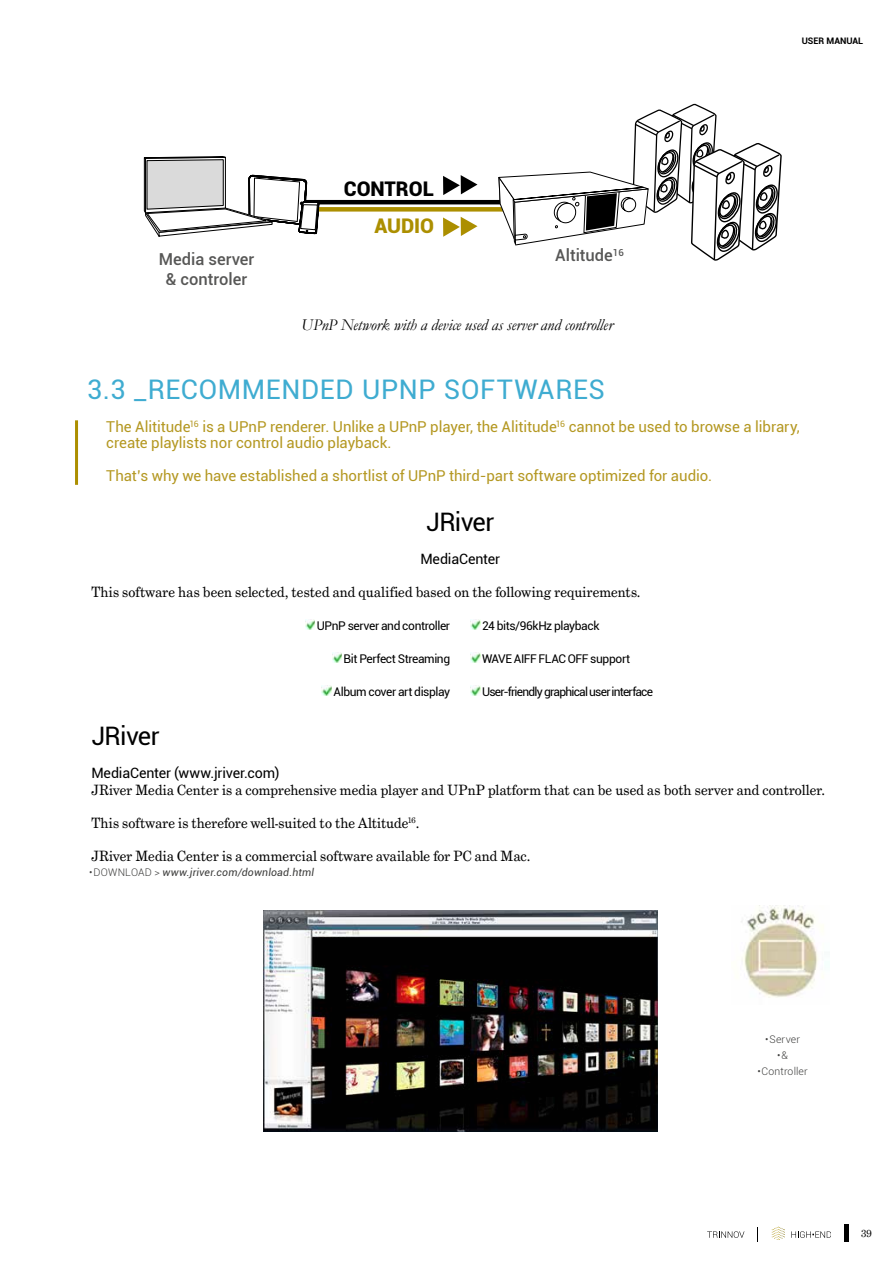
<style>
.page{position:relative;width:893px;height:1263px;background:#fff}
.page>*{position:absolute;margin:0;border:0;box-sizing:border-box;transform-origin:0 0}
.t1{font:27px "Roboto";letter-spacing:.025em;color:#3facd1}
.t2{font:25.5px "Roboto";letter-spacing:-.025em;color:#000}
.t3{font:900 20.25px "Roboto";color:#000}
.t4{font:900 20.25px "Roboto";color:#ac8f00}
.t5{font:italic 16.5px "Garamond";letter-spacing:-.01em;color:#000}
.t6{font:500 16.5px/19.8px "Roboto";color:#575756;text-align:center}
.t7{font:15px/16.5px "Roboto";letter-spacing:-.005em;color:#b49822}
.t8{font:14.25px "Grad";letter-spacing:.01em;color:#000}
.t9{font:14.25px "Roboto";letter-spacing:-.01em;color:#000}
.t10{font:12px "Roboto";letter-spacing:-.035em;color:#000}
.t11{font:12px "Roboto";letter-spacing:-.065em;color:#000}
.t12{font:italic 10.5px "Roboto";letter-spacing:.02em;color:#3c3c3b}
.t13{font:300 10.5px "Roboto";letter-spacing:.015em;color:#3c3c3b}
.t14{font:10.5px "Grad";color:#000}
.t15{font:700 9px "Roboto";color:#000}
.s1{font-weight:300;font-style:normal}
</style>
<div class="page">
<hr style="left:844px;top:1225px;width:4px;height:17px;background:#000">
<svg style="left:772px;top:1227px;width:13px;height:13px"></svg>
<svg style="left:757px;top:1227px;width:1px;height:14px"></svg>
<svg style="left:791px;top:1231px;width:40px;height:7px"></svg>
<svg style="left:708px;top:1231px;width:36px;height:7px"></svg>
<hr style="left:75px;top:420px;width:3px;height:65px;background:#ac8f00">
<hr style="left:300px;top:200px;width:207px;height:4px;background:#000">
<svg style="left:443px;top:175px;width:34px;height:20px"></svg>
<div style="left:300px;top:207px;width:207px;height:5px;background:#ac8f00"></div>
<svg style="left:443px;top:217px;width:34px;height:20px"></svg>
<svg style="left:498px;top:104px;width:284px;height:157px"></svg>
<svg style="left:143px;top:156px;width:176px;height:81px"></svg>
<svg style="left:305px;top:619px;width:10px;height:11px"></svg>
<svg style="left:471px;top:619px;width:9px;height:11px"></svg>
<svg style="left:332px;top:652px;width:10px;height:11px"></svg>
<svg style="left:471px;top:652px;width:9px;height:11px"></svg>
<svg style="left:322px;top:685px;width:9px;height:11px"></svg>
<svg style="left:471px;top:685px;width:9px;height:11px"></svg>
<img style="left:263px;top:910px;width:394px;height:221px">
<img style="left:741px;top:906px;width:77px;height:92px">
<h3 class="t3" style="left:344px;top:174px;width:92px">CONTROL</h3>
<h3 class="t4" style="left:374px;top:211px;width:61px">AUDIO</h3>
<p class="t6" style="left:159px;top:248px;width:97px">Media server &amp; controler</p>
<p class="t6" style="left:555px;top:245px;width:70px">Altitude<sup>16</sup></p>
<p class="t5" style="left:301px;top:313px;width:313px">UPnP Network with a device used as server and controller</p>
<p class="t15" style="left:802px;top:34px;width:63px">USER MANUAL</p>
<h1 class="t1" style="left:87px;top:370px;width:519px">3.3 _RECOMMENDED UPNP SOFTWARES</h1>
<p class="t7" style="left:106px;top:417px;width:695px">The Alititude<sup>16</sup> is a UPnP renderer. Unlike a UPnP player, the Alititude<sup>16</sup> cannot be used to browse a library, create playlists nor control audio playback.</p>
<p class="t7" style="left:106px;top:467px;width:607px">That’s why we have established a shortlist of UPnP third-part software optimized for audio.</p>
<h2 class="t2" style="left:426px;top:504px;width:70px">JRiver</h2>
<p class="t9" style="left:420px;top:548px;width:81px">MediaCenter</p>
<p class="t8" style="left:91px;top:583px;width:550px">This software has been selected, tested and qualified based on the following requirements.</p>
<p class="t10" style="left:317px;top:617px;width:135px">UPnP server and controller</p>
<p class="t10" style="left:482px;top:617px;width:119px">24 bits/96kHz playback</p>
<p class="t10" style="left:344px;top:650px;width:108px">Bit Perfect Streaming</p>
<p class="t10" style="left:482px;top:650px;width:150px">WAVE AIFF FLAC OFF support</p>
<p class="t10" style="left:333px;top:683px;width:118px">Album cover art display</p>
<p class="t11" style="left:482px;top:683px;width:172px">User-friendly graphical user interface</p>
<h2 class="t2" style="left:91px;top:718px;width:70px">JRiver</h2>
<p class="t9" style="left:91px;top:763px;width:190px">MediaCenter (www.jriver.com)</p>
<p class="t8" style="left:91px;top:781px;width:735px">JRiver Media Center is a comprehensive media player and UPnP platform that can be used as both server and controller.</p>
<p class="t8" style="left:91px;top:814px;width:329px">This software is therefore well-suited to the Altitude<sup>16</sup>.</p>
<p class="t8" style="left:91px;top:847px;width:440px">JRiver Media Center is a commercial software available for PC and Mac.</p>
<p class="t12" style="left:89px;top:865px;width:226px"><span class="s1">•DOWNLOAD &gt;</span> www.jriver.com/download.html</p>
<p class="t13" style="left:765px;top:1032px;width:36px">•Server</p>
<p class="t13" style="left:777px;top:1048px;width:12px">•&amp;</p>
<p class="t13" style="left:757px;top:1064px;width:52px">•Controller</p>
<p class="t14" style="left:861px;top:1227px;width:12px">39</p>
</div>
